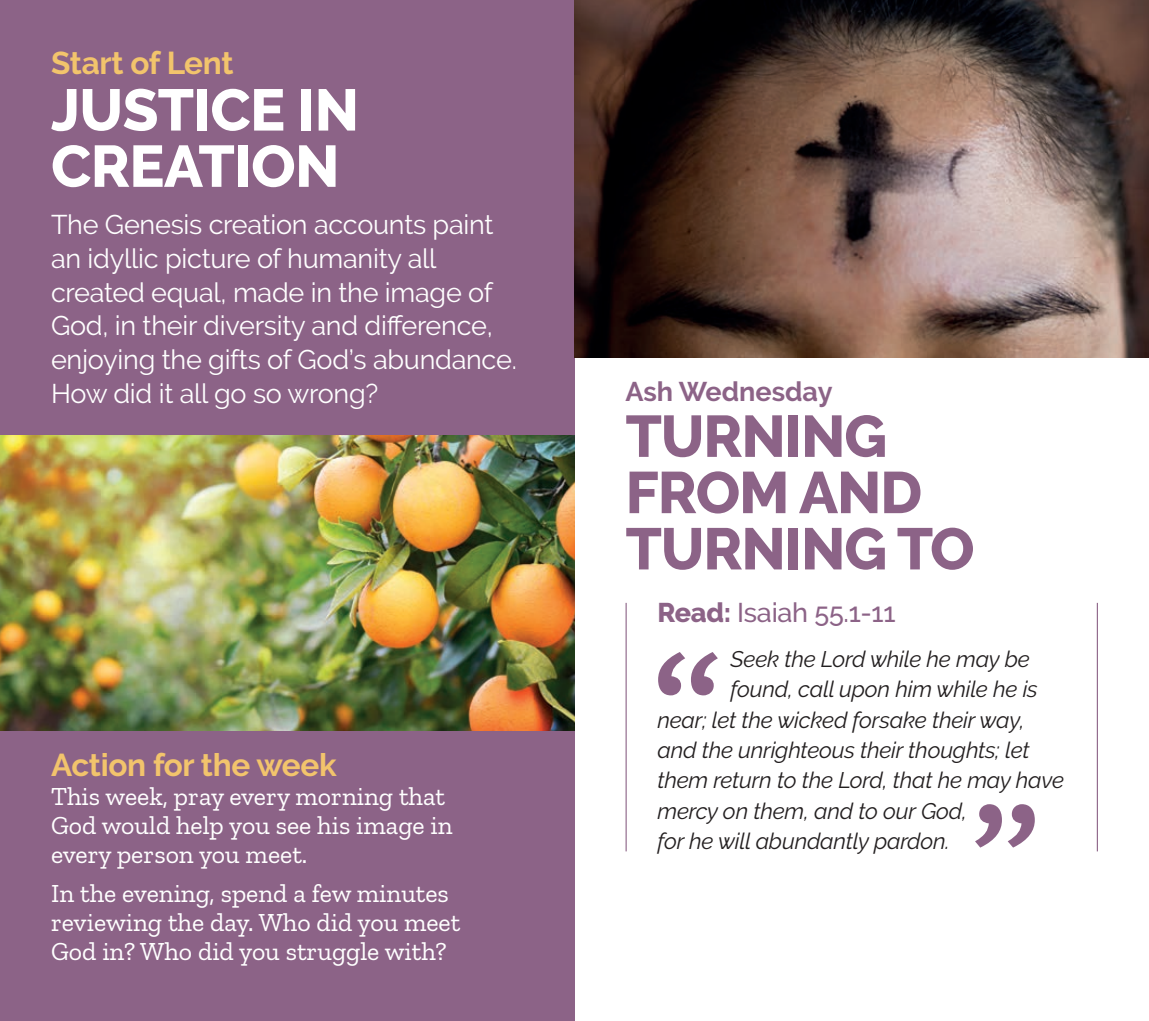
<style>
.page{position:relative;width:1149px;height:1021px;background:#fff}
.page>*{position:absolute;margin:0;border:0;box-sizing:border-box;transform-origin:0 0}
.Body_Copy_Raleway{font:800 58.5px/56.2px "Raleway";letter-spacing:-.02em;color:#8c6387}
.Body_Copy_Raleway-2{font:800 58.5px/56.2px "Raleway";letter-spacing:-.01em;color:#fff}
.Body_Copy_Raleway-3{font:700 31.5px "Raleway";letter-spacing:-.01em;color:#f2c46c}
.Body_Copy_Raleway-4{font:27px/33.8px "Raleway";letter-spacing:-.01em;color:#fff}
.t1{font:500 27px "Raleway";letter-spacing:-.01em;color:#8c6387}
.t2{font:700 27px "Raleway";color:#8c6387}
.Body_Copy_Raleway-5{font:25.88px/29.2px "Zilla Slab";color:#fff}
.Bible_Passage_Style{font:italic 22.5px "Raleway";letter-spacing:-.01em;color:#231f20}
.s1{font-weight:800}
</style>
<div class="page">
<div style="left:0;top:0;width:574px;height:1020px;background:#8c6387"></div>
<img style="left:0;top:435px;width:574px;height:295px">
<img style="left:574px;top:0;width:574px;height:357px">
<hr style="left:625px;top:603px;width:1px;height:248px;background:#8c6387">
<hr style="left:1096px;top:603px;width:1px;height:248px;background:#8c6387">
<svg style="left:658px;top:652px;width:59px;height:43px"></svg>
<svg style="left:975px;top:804px;width:59px;height:43px"></svg>
<p class="Body_Copy_Raleway-3" style="left:51px;top:45px;width:184px">Start of Lent</p>
<p class="Body_Copy_Raleway-2" style="left:51px;top:82px;width:309px">JUSTICE IN<br>CREATION</p>
<p class="Body_Copy_Raleway-4" style="left:51px;top:208px;width:467px">The Genesis creation accounts paint an idyllic picture of humanity all created equal, made in the image of God, in their diversity and difference, enjoying the gifts of God’s abundance.<br>How did it all go so wrong?</p>
<p class="Body_Copy_Raleway-3" style="left:51px;top:746px;width:287px">Action for the week</p>
<p class="Body_Copy_Raleway-5" style="left:51px;top:781px;width:403px">This week, pray every morning that<br>God would help you see his image in every person you meet.</p>
<p class="Body_Copy_Raleway-5" style="left:51px;top:878px;width:411px">In the evening, spend a few minutes reviewing the day. Who did you meet<br>God in? Who did you struggle with?</p>
<p class="t2" style="left:625px;top:375px;width:208px">Ash Wednesday</p>
<p class="Body_Copy_Raleway" style="left:625px;top:408px;width:263px">TURNING</p>
<p class="Body_Copy_Raleway" style="left:625px;top:465px;width:350px">FROM AND<br>TURNING TO</p>
<p class="t1" style="left:657px;top:596px;width:239px"><span class="s1">Read:</span> Isaiah 55.1-11</p>
<p class="Bible_Passage_Style" style="left:730px;top:645px;width:300px">Seek the Lord while he may be</p>
<p class="Bible_Passage_Style" style="left:730px;top:676px;width:308px">found, call upon him while he is</p>
<p class="Bible_Passage_Style" style="left:657px;top:706px;width:368px">near; let the wicked forsake their way,</p>
<p class="Bible_Passage_Style" style="left:657px;top:737px;width:373px">and the unrighteous their thoughts; let</p>
<p class="Bible_Passage_Style" style="left:657px;top:767px;width:408px">them return to the Lord, that he may have</p>
<p class="Bible_Passage_Style" style="left:657px;top:797px;width:311px">mercy on them, and to our God,</p>
<p class="Bible_Passage_Style" style="left:657px;top:828px;width:294px">for he will abundantly pardon.</p>
</div>
